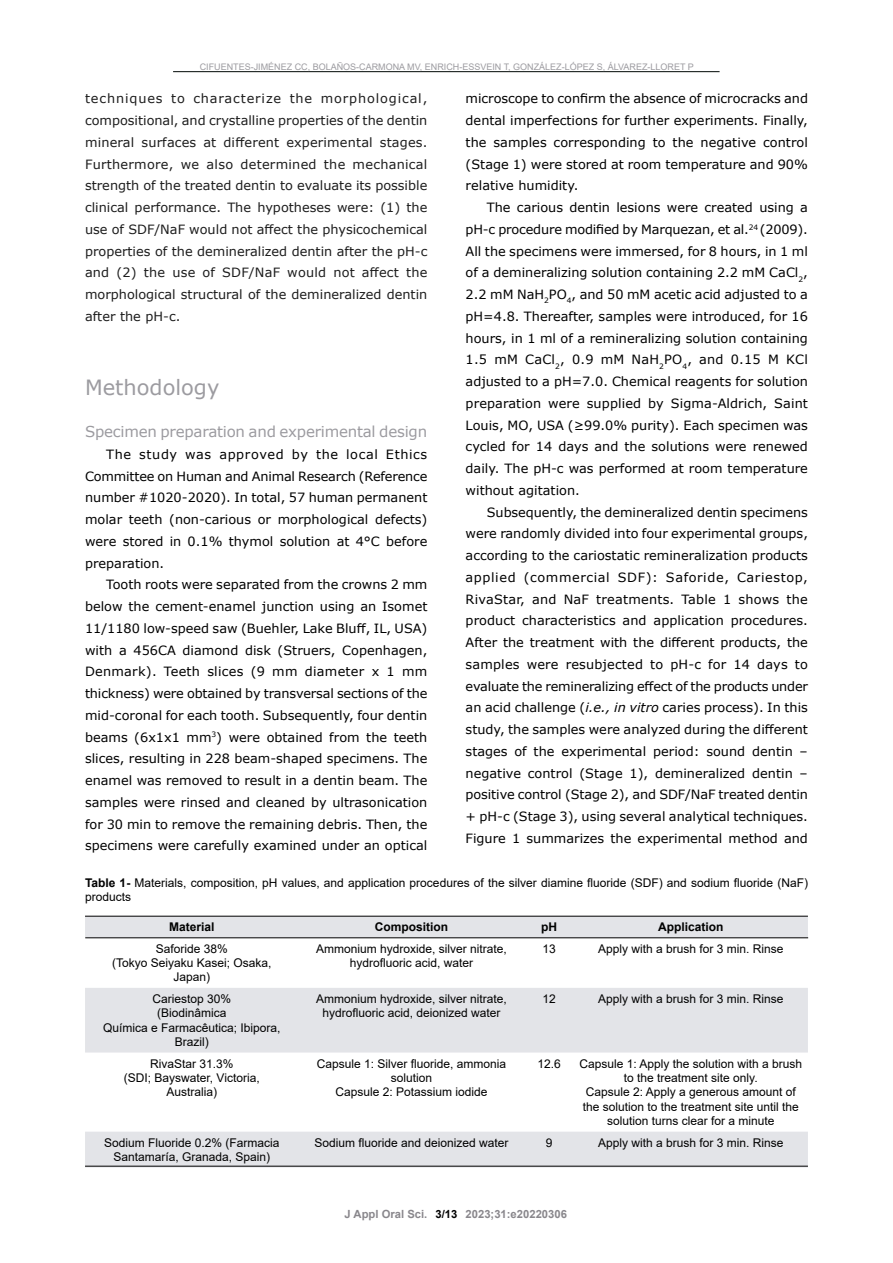
<style>
.page{position:relative;width:893px;height:1263px;background:#fff}
.page>*{position:absolute;margin:0;border:0;box-sizing:border-box;transform-origin:0 0}
.t1{font:21px "Verdana";color:#9c9ba0}
.t2{font:15px "Verdana";letter-spacing:-.015em;color:#9c9ba0}
.t3{font:12.75px/21.8px "Verdana";color:#000;text-align:justify}
.t4{font:12.75px/21.8px "Verdana";color:#1d1d1d;text-align:justify}
.t5{font:12px/14.4px "Arial";color:#000;text-align:center}
.t6{font:700 12px "Arial";color:#000}
.t7{font:700 11.25px "Arial";color:#89878c}
.t8{font:9px "Arial";color:#9c9ba0}
.s1{font-style:italic}
.s2{font-weight:700}
.s3{color:#000}
</style>
<div class="page">
<hr style="left:173px;top:71px;width:547px;height:1px;background:#000805">
<svg style="left:85px;top:917px;width:723px;height:249px"></svg>
<hr style="left:85px;top:916px;width:723px;height:1px;background:#000">
<hr style="left:85px;top:937px;width:723px;height:1px;background:#000">
<hr style="left:85px;top:1166px;width:723px;height:1px;background:#000">
<p class="t8" style="left:200px;top:60px;width:496px">CIFUENTES-JIMÉNEZ CC, BOLAÑOS-CARMONA MV, ENRICH-ESSVEIN T, GONZÁLEZ-LÓPEZ S, ÁLVAREZ-LLORET P</p>
<p class="t4" style="left:85px;top:88px;width:344px">techniques to characterize the morphological, compositional, and crystalline properties of the dentin mineral surfaces at different experimental stages.<br>Furthermore, we also determined the mechanical strength of the treated dentin to evaluate its possible clinical performance. The hypotheses were: (1) the use of SDF/NaF would not affect the physicochemical properties of the demineralized dentin after the pH-c and (2) the use of SDF/NaF would not affect the morphological structural of the demineralized dentin after the pH-c.</p>
<h1 class="t1" style="left:85px;top:373px;width:136px">Methodology</h1>
<p class="t2" style="left:85px;top:421px;width:344px">Specimen preparation and experimental design</p>
<p class="t3" style="left:85px;top:443px;width:344px;text-indent:21px">The study was approved by the local Ethics Committee on Human and Animal Research (Reference number #1020-2020). In total, 57 human permanent molar teeth (non-carious or morphological defects) were stored in 0.1% thymol solution at 4°C before preparation.</p>
<p class="t3" style="left:85px;top:574px;width:344px;text-indent:21px">Tooth roots were separated from the crowns 2 mm below the cement-enamel junction using an Isomet 11/1180 low-speed saw (Buehler, Lake Bluff, IL, USA) with a 456CA diamond disk (Struers, Copenhagen, Denmark). Teeth slices (9 mm diameter x 1 mm thickness) were obtained by transversal sections of the mid-coronal for each tooth. Subsequently, four dentin beams (6x1x1 mm<sup>3</sup>) were obtained from the teeth slices, resulting in 228 beam-shaped specimens. The enamel was removed to result in a dentin beam. The samples were rinsed and cleaned by ultrasonication for 30 min to remove the remaining debris. Then, the specimens were carefully examined under an optical</p>
<p class="t3" style="left:466px;top:88px;width:344px">microscope to confirm the absence of microcracks and dental imperfections for further experiments. Finally, the samples corresponding to the negative control (Stage 1) were stored at room temperature and 90% relative humidity.</p>
<p class="t3" style="left:466px;top:196px;width:344px;text-indent:21px">The carious dentin lesions were created using a pH-c procedure modified by Marquezan, et al.<sup>24</sup> (2009).<br>All the specimens were immersed, for 8 hours, in 1 ml of a demineralizing solution containing 2.2 mM CaCl<sub>2</sub>, 2.2 mM NaH<sub>2</sub>PO<sub>4</sub>, and 50 mM acetic acid adjusted to a pH=4.8. Thereafter, samples were introduced, for 16 hours, in 1 ml of a remineralizing solution containing 1.5 mM CaCl<sub>2</sub>, 0.9 mM NaH<sub>2</sub>PO<sub>4</sub>, and 0.15 M KCl adjusted to a pH=7.0. Chemical reagents for solution preparation were supplied by Sigma-Aldrich, Saint Louis, MO, USA (≥99.0% purity). Each specimen was cycled for 14 days and the solutions were renewed daily. The pH-c was performed at room temperature without agitation.</p>
<p class="t3" style="left:466px;top:501px;width:344px;text-indent:21px">Subsequently, the demineralized dentin specimens were randomly divided into four experimental groups, according to the cariostatic remineralization products applied (commercial SDF): Saforide, Cariestop, RivaStar, and NaF treatments. Table 1 shows the product characteristics and application procedures.<br>After the treatment with the different products, the samples were resubjected to pH-c for 14 days to evaluate the remineralizing effect of the products under an acid challenge (<span class="s1">i.e., in vitro</span> caries process). In this study, the samples were analyzed during the different stages of the experimental period: sound dentin – negative control (Stage 1), demineralized dentin – positive control (Stage 2), and SDF/NaF treated dentin + pH-c (Stage 3), using several analytical techniques.<br>Figure 1 summarizes the experimental method and</p>
<p class="t5" style="left:85px;top:875px;width:725px;text-align:left"><span class="s2">Table 1-</span> Materials, composition, pH values, and application procedures of the silver diamine fluoride (SDF) and sodium fluoride (NaF) products</p>
<p class="t6" style="left:169px;top:918px;width:47px">Material</p>
<p class="t6" style="left:375px;top:918px;width:75px">Composition</p>
<p class="t6" style="left:541px;top:918px;width:17px">pH</p>
<p class="t6" style="left:658px;top:918px;width:67px">Application</p>
<p class="t5" style="left:112px;top:941px;width:161px">Saforide 38%<br>(Tokyo Seiyaku Kasei; Osaka,<br>Japan)</p>
<p class="t5" style="left:316px;top:941px;width:192px">Ammonium hydroxide, silver nitrate, hydrofluoric acid, water</p>
<p class="t5" style="left:542px;top:941px;width:15px">13</p>
<p class="t5" style="left:598px;top:941px;width:187px">Apply with a brush for 3 min. Rinse</p>
<p class="t5" style="left:103px;top:991px;width:179px">Cariestop 30%<br>(Biodinâmica<br>Química e Farmacêutica; Ibipora,<br>Brazil)</p>
<p class="t5" style="left:316px;top:991px;width:192px">Ammonium hydroxide, silver nitrate, hydrofluoric acid, deionized water</p>
<p class="t5" style="left:542px;top:991px;width:15px">12</p>
<p class="t5" style="left:598px;top:991px;width:187px">Apply with a brush for 3 min. Rinse</p>
<p class="t5" style="left:124px;top:1056px;width:137px">RivaStar 31.3%<br>(SDI; Bayswater, Victoria,<br>Australia)</p>
<p class="t5" style="left:317px;top:1056px;width:191px">Capsule 1: Silver fluoride, ammonia solution<br>Capsule 2: Potassium iodide</p>
<p class="t5" style="left:537px;top:1056px;width:25px">12.6</p>
<p class="t5" style="left:579px;top:1056px;width:224px">Capsule 1: Apply the solution with a brush to the treatment site only.<br>Capsule 2: Apply a generous amount of the solution to the treatment site until the solution turns clear for a minute</p>
<p class="t5" style="left:104px;top:1135px;width:177px">Sodium Fluoride 0.2% (Farmacia<br>Santamaría, Granada, Spain)</p>
<p class="t5" style="left:314px;top:1135px;width:196px">Sodium fluoride and deionized water</p>
<p class="t5" style="left:546px;top:1135px;width:8px">9</p>
<p class="t5" style="left:598px;top:1135px;width:187px">Apply with a brush for 3 min. Rinse</p>
<p class="t7" style="left:345px;top:1206px;width:224px">J Appl Oral Sci. <span class="s3">3/13</span> 2023;31:e20220306</p>
</div>
